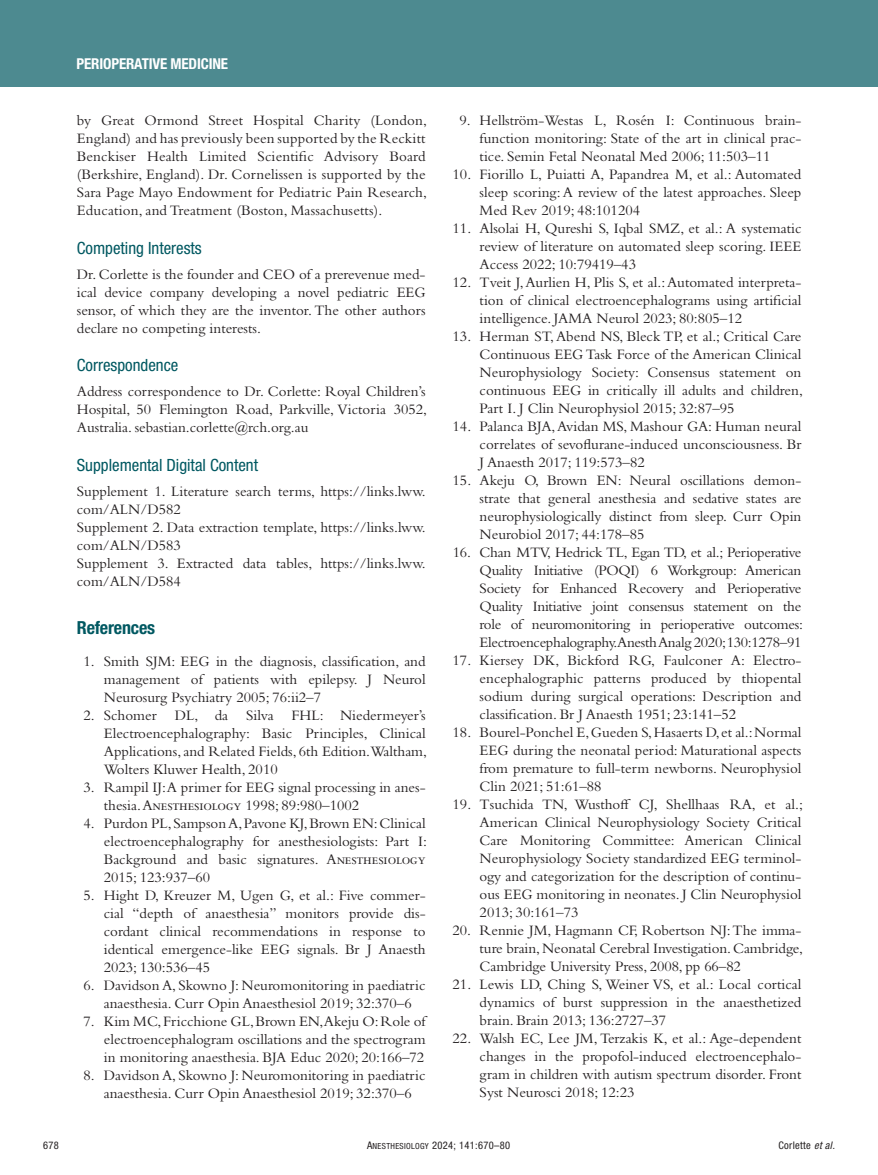
<style>
.page{position:relative;width:878px;height:1175px;background:#fff}
.page>*{position:absolute;margin:0;border:0;box-sizing:border-box;transform-origin:0 0}
.t1{font:700 condensed 18px "Helvetica Neue LT Std";color:#005861}
.t2{font:condensed 16.8px "Helvetica Neue LT Std";color:#005861}
.t3{font:15px/18px "Bembo Std";color:#231f20;text-align:justify}
.t4{font:700 condensed 15px "Helvetica Neue LT Std";letter-spacing:-.01em;color:#fff}
.t5{font:condensed 10.5px "Helvetica Neue LT Std";letter-spacing:.03em;color:#231f20}
.s1{font-family:"Helvetica Neue LT Std Cn SC800";font-stretch:normal}
.s2{font-family:"Helvetica Neue LT Std Cn SC800";font-stretch:normal;font-size:8.4px}
.s3{font-style:italic}
</style>
<div class="page">
<div style="left:0;top:0;width:878px;height:86px;background:#4d8a90"></div>
<p class="t4" style="left:77px;top:54px;width:153px">PERIOPERATIVE MEDICINE</p>
<p class="t3" style="left:77px;top:111px;width:352px">by Great Ormond Street Hospital Charity (London, England) and has previously been supported by the Reckitt Benckiser Health Limited Scientific Advisory Board (Berkshire, England). Dr. Cornelissen is supported by the Sara Page Mayo Endowment for Pediatric Pain Research, Education, and Treatment (Boston, Massachusetts).</p>
<p class="t2" style="left:77px;top:238px;width:126px">Competing Interests</p>
<p class="t3" style="left:77px;top:264px;width:350px">Dr. Corlette is the founder and CEO of a prerevenue med&shy;ical device company developing a novel pediatric EEG sensor, of which they are the inventor. The other authors declare no competing interests.</p>
<p class="t2" style="left:77px;top:356px;width:103px">Correspondence</p>
<p class="t3" style="left:77px;top:382px;width:352px">Address correspondence to Dr. Corlette: Royal Children’s Hospital, 50 Flemington Road, Parkville, Victoria 3052, Australia. sebastian.corlette@rch.org.au</p>
<p class="t2" style="left:77px;top:455px;width:183px">Supplemental Digital Content</p>
<p class="t3" style="left:77px;top:482px;width:350px;text-align:left">Supplement 1. Literature search terms, https://links.lww. com/ALN/D582<br>Supplement 2. Data extraction template, https://links.lww. com/ALN/D583<br>Supplement 3. Extracted data tables, https://links.lww. com/ALN/D584</p>
<p class="t1" style="left:77px;top:616px;width:80px">REFERENCES</p>
<p class="t3" style="left:104px;top:652px;width:323px;text-indent:-20px">1. Smith SJM: EEG in the diagnosis, classification, and management of patients with epilepsy. J Neurol Neurosurg Psychiatry 2005; 76:ii2–7</p>
<p class="t3" style="left:104px;top:706px;width:325px;text-indent:-20px">2. Schomer DL, da Silva FHL: Niedermeyer’s Electroencephalography: Basic Principles, Clinical Applications, and Related Fields, 6th Edition.Waltham, Wolters Kluwer Health, 2010</p>
<p class="t3" style="left:104px;top:778px;width:323px;text-indent:-20px">3. Rampil IJ: A primer for EEG signal processing in anes&shy;thesia. Anesthesiology 1998; 89:980–1002</p>
<p class="t3" style="left:104px;top:814px;width:325px;text-indent:-20px">4. Purdon PL, Sampson A, Pavone KJ, Brown EN: Clinical electroencephalography for anesthesiologists: Part I:<br>Background and basic signatures. Anesthesiology 2015; 123:937–60</p>
<p class="t3" style="left:104px;top:886px;width:323px;text-indent:-20px">5. Hight D, Kreuzer M, Ugen G, et al.: Five commer&shy;cial “depth of anaesthesia” monitors provide dis&shy;cordant clinical recommendations in response to identical emergence-like EEG signals. Br J Anaesth 2023; 130:536–45</p>
<p class="t3" style="left:84px;top:976px;width:343px;text-align:center">6. Davidson A, Skowno J: Neuromonitoring in paediatric anaesthesia. Curr Opin Anaesthesiol 2019; 32:370–6</p>
<p class="t3" style="left:104px;top:1012px;width:323px;text-indent:-20px">7. Kim MC, Fricchione GL, Brown EN,Akeju O: Role of electroencephalogram oscillations and the spectrogram in monitoring anaesthesia. BJA Educ 2020; 20:166–72</p>
<p class="t3" style="left:84px;top:1066px;width:343px;text-align:center">8. Davidson A, Skowno J: Neuromonitoring in paediatric anaesthesia. Curr Opin Anaesthesiol 2019; 32:370–6</p>
<p class="t3" style="left:479px;top:111px;width:323px;text-indent:-20px">9. Hellström-Westas L, Rosén I: Continuous brain&shy;function monitoring: State of the art in clinical prac&shy;tice. Semin Fetal Neonatal Med 2006; 11:503–11</p>
<p class="t3" style="left:479px;top:165px;width:323px;text-indent:-27px">10. Fiorillo L, Puiatti A, Papandrea M, et al.: Automated sleep scoring: A review of the latest approaches. Sleep Med Rev 2019; 48:101204</p>
<p class="t3" style="left:479px;top:219px;width:323px;text-indent:-27px">11. Alsolai H, Qureshi S, Iqbal SMZ, et al.: A systematic review of literature on automated sleep scoring. IEEE Access 2022; 10:79419–43</p>
<p class="t3" style="left:479px;top:273px;width:323px;text-indent:-27px">12. Tveit J, Aurlien H, Plis S, et al.: Automated interpreta&shy;tion of clinical electroencephalograms using artificial intelligence. JAMA Neurol 2023; 80:805–12</p>
<p class="t3" style="left:479px;top:327px;width:325px;text-indent:-27px">13. Herman ST, Abend NS, Bleck TP, et al.; Critical Care Continuous EEG Task Force of the American Clinical Neurophysiology Society: Consensus statement on continuous EEG in critically ill adults and children, Part I. J Clin Neurophysiol 2015; 32:87–95</p>
<p class="t3" style="left:479px;top:417px;width:323px;text-indent:-27px">14. Palanca BJA, Avidan MS, Mashour GA: Human neural correlates of sevoflurane-induced unconsciousness. Br J Anaesth 2017; 119:573–82</p>
<p class="t3" style="left:479px;top:471px;width:323px;text-indent:-27px">15. Akeju O, Brown EN: Neural oscillations demon&shy;strate that general anesthesia and sedative states are neurophysiologically distinct from sleep. Curr Opin Neurobiol 2017; 44:178–85</p>
<p class="t3" style="left:479px;top:543px;width:325px;text-indent:-27px">16. Chan MTV, Hedrick TL, Egan TD, et al.; Perioperative Quality Initiative (POQI) 6 Workgroup: American Society for Enhanced Recovery and Perioperative Quality Initiative joint consensus statement on the role of neuromonitoring in perioperative outcomes:<br>Electroencephalography.Anesth Analg 2020;130:1278–91</p>
<p class="t3" style="left:479px;top:651px;width:323px;text-indent:-27px">17. Kiersey DK, Bickford RG, Faulconer A: Electro&shy;encephalographic patterns produced by thiopental sodium during surgical operations: Description and classification. Br J Anaesth 1951; 23:141–52</p>
<p class="t3" style="left:479px;top:723px;width:323px;text-indent:-27px">18. Bourel-Ponchel E, Gueden S, Hasaerts D, et al.: Normal EEG during the neonatal period: Maturational aspects from premature to full-term newborns. Neurophysiol Clin 2021; 51:61–88</p>
<p class="t3" style="left:479px;top:795px;width:325px;text-indent:-27px">19. Tsuchida TN, Wusthoff CJ, Shellhaas RA, et al.; American Clinical Neurophysiology Society Critical Care Monitoring Committee: American Clinical Neurophysiology Society standardized EEG terminol&shy;ogy and categorization for the description of continu&shy;ous EEG monitoring in neonates. J Clin Neurophysiol 2013; 30:161–73</p>
<p class="t3" style="left:479px;top:921px;width:325px;text-indent:-27px">20. Rennie JM, Hagmann CF, Robertson NJ: The imma&shy;ture brain, Neonatal Cerebral Investigation. Cambridge, Cambridge University Press, 2008, pp 66–82</p>
<p class="t3" style="left:479px;top:975px;width:323px;text-indent:-27px">21. Lewis LD, Ching S, Weiner VS, et al.: Local cortical dynamics of burst suppression in the anaesthetized brain. Brain 2013; 136:2727–37</p>
<p class="t3" style="left:479px;top:1029px;width:323px;text-indent:-27px">22. Walsh EC, Lee JM, Terzakis K, et al.: Age-dependent changes in the propofol-induced electroencephalo&shy;gram in children with autism spectrum disorder. Front Syst Neurosci 2018; 12:23</p>
<p class="t5" style="left:43px;top:1139px;width:17px">678</p>
<p class="t5" style="left:367px;top:1139px;width:144px"><span class="s1">A</span><span class="s2">NESTHESIOLOGY</span> 2024; 141:670–80</p>
<p class="t5" style="left:778px;top:1139px;width:58px">Corlette <span class="s3">et al.</span></p>
</div>
